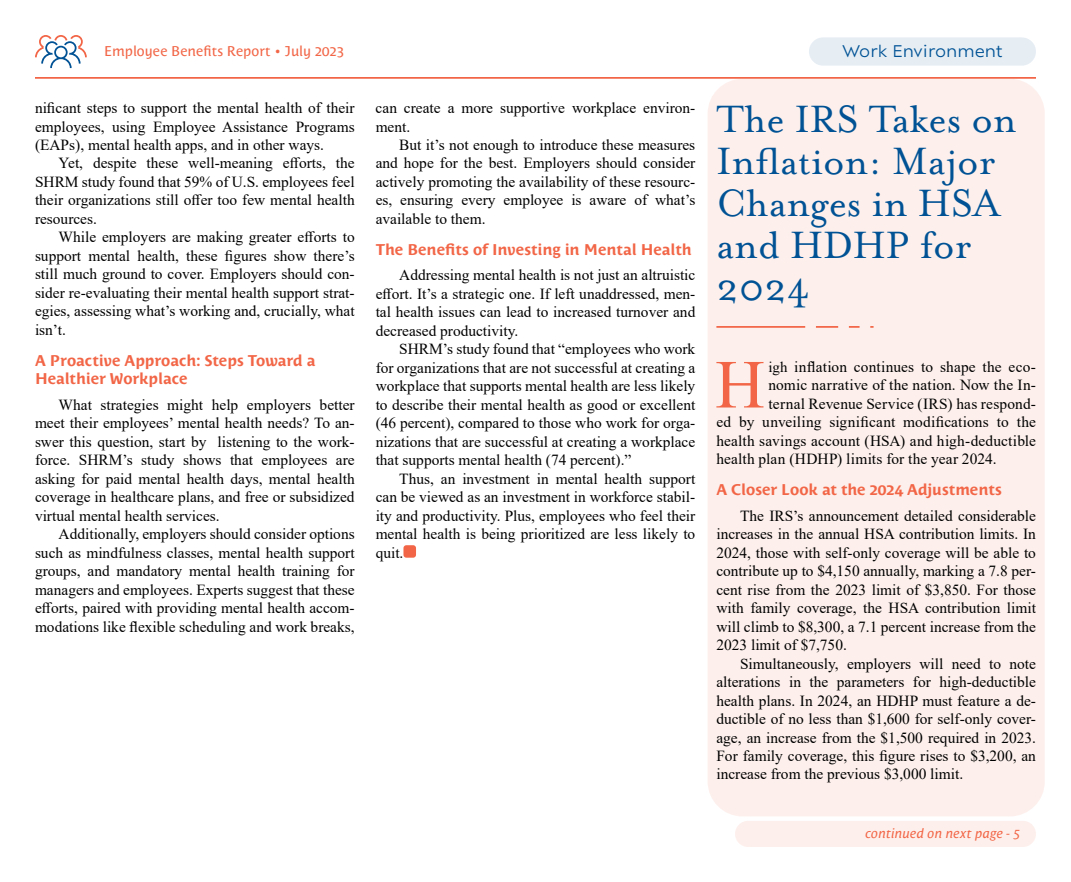
<style>
.page{position:relative;width:1071px;height:882px;background:#fff}
.page>*{position:absolute;margin:0;border:0;box-sizing:border-box;transform-origin:0 0}
.t1{font:68.77px "Times New Roman";color:#f26647}
.t2{font:43.75px/42px "Mrs Eaves OT";color:#005295}
.t3{font:15.75px "Ofelia Text";color:#005295}
.t4{font:15.4px/18.6px "Times New Roman";color:#000;text-align:justify}
.t5{font:700 15.4px/18.6px "Costa Std";color:#f26647}
.t6{font:14px "Costa Std";letter-spacing:.005em;color:#f26647}
.t7{font:italic 13.12px "Costa Std";letter-spacing:.01em;color:#f26647}
.s1{font-size:14.88px}
</style>
<div class="page">
<div style="left:708px;top:79px;width:337px;height:737px;background:#fdf0ec;border-radius:35px"></div>
<hr style="left:716px;top:326px;width:89px;height:2px;background:#f26647">
<hr style="left:816px;top:326px;width:22px;height:2px;background:#f26647">
<svg style="left:849px;top:326px;width:11px;height:2px"></svg>
<div style="left:809px;top:37px;width:227px;height:29px;background:#e6eef4;border-radius:14px"></div>
<svg style="left:35px;top:35px;width:52px;height:33px"></svg>
<hr style="left:35px;top:77px;width:1001px;height:2px;background:#f26647">
<div style="left:403px;top:545px;width:13px;height:13px;background:#f26647;border-radius:3px"></div>
<div style="left:735px;top:821px;width:301px;height:26px;background:#fdf0ec;border-radius:13px"></div>
<p class="t6" style="left:104px;top:43px;width:241px">Employee Benefits Report • July 2023</p>
<p class="t3" style="left:842px;top:40px;width:162px">Work Environment</p>
<p class="t4" style="left:35px;top:98px;width:321px">nificant steps to support the mental health of their employees, using Employee Assistance Programs (EAPs), mental health apps, and in other ways.</p>
<p class="t4" style="left:35px;top:154px;width:321px;text-indent:24px">Yet, despite these well-meaning efforts, the SHRM study found that 59% of U.S. employees feel their organizations still offer too few mental health resources.</p>
<p class="t4" style="left:35px;top:227px;width:321px;text-indent:24px">While employers are making greater efforts to support mental health, these figures show there’s still much ground to cover. Employers should con&shy;sider re-evaluating their mental health support strat&shy;egies, assessing what’s working and, crucially, what isn’t.</p>
<p class="t5" style="left:35px;top:351px;width:282px">A Proactive Approach: Steps Toward a<br>Healthier Workplace</p>
<p class="t4" style="left:35px;top:395px;width:321px;text-indent:24px">What strategies might help employers better meet their employees’ mental health needs? To an&shy;swer this question, start by listening to the work&shy;force. SHRM’s study shows that employees are asking for paid mental health days, mental health coverage in healthcare plans, and free or subsidized virtual mental health services.</p>
<p class="t4" style="left:35px;top:524px;width:321px;text-indent:24px">Additionally, employers should consider options such as mindfulness classes, mental health support groups, and mandatory mental health training for managers and employees. Experts suggest that these efforts, paired with providing mental health accom&shy;modations like flexible scheduling and work breaks,</p>
<p class="t4" style="left:376px;top:98px;width:321px">can create a more supportive workplace environ&shy;ment.</p>
<p class="t4" style="left:376px;top:135px;width:321px;text-indent:24px">But it’s not enough to introduce these measures and hope for the best. Employers should consider actively promoting the availability of these resourc&shy;es, ensuring every employee is aware of what’s available to them.</p>
<p class="t5" style="left:376px;top:240px;width:317px">The Benefits of Investing in Mental Health</p>
<p class="t4" style="left:376px;top:266px;width:321px;text-indent:24px">Addressing mental health is not just an altruistic effort. It’s a strategic one. If left unaddressed, men&shy;tal health issues can lead to increased turnover and decreased productivity.</p>
<p class="t4" style="left:376px;top:339px;width:321px;text-indent:24px">SHRM’s study found that “employees who work for organizations that are not successful at creating a workplace that supports mental health are less likely to describe their mental health as good or excellent (46 percent), compared to those who work for orga&shy;nizations that are successful at creating a workplace that supports mental health (74 percent).”</p>
<p class="t4" style="left:376px;top:469px;width:321px;text-indent:24px">Thus, an investment in mental health support can be viewed as an investment in workforce stabil&shy;ity and productivity. Plus, employees who feel their mental health is being prioritized are less likely to quit.</p>
<h2 class="t2" style="left:716px;top:98px;width:302px">The IRS Takes on<br>Inflation: Major<br>Changes in HSA and HDHP for<br>2024</h2>
<h1 class="t1" style="left:715px;top:336px;width:51px">H</h1>
<p class="t4" style="left:768px;top:357px;width:269px"><span class="s1">igh</span> inflation continues to shape the eco-</p>
<p class="t4" style="left:768px;top:375px;width:269px">nomic narrative of the nation. Now the In-</p>
<p class="t4" style="left:768px;top:394px;width:269px">ternal Revenue Service (IRS) has respond-</p>
<p class="t4" style="left:716px;top:412px;width:321px">ed by unveiling significant modifications to the</p>
<p class="t4" style="left:716px;top:431px;width:321px">health savings account (HSA) and high-deductible</p>
<p class="t4" style="left:716px;top:449px;width:282px">health plan (HDHP) limits for the year 2024.</p>
<p class="t5" style="left:716px;top:481px;width:287px">A Closer Look at the 2024 Adjustments</p>
<p class="t4" style="left:716px;top:506px;width:321px;text-indent:24px">The IRS’s announcement detailed considerable increases in the annual HSA contribution limits. In 2024, those with self-only coverage will be able to contribute up to $4,150 annually, marking a 7.8 per&shy;cent rise from the 2023 limit of $3,850. For those with family coverage, the HSA contribution limit will climb to $8,300, a 7.1 percent increase from the 2023 limit of $7,750.</p>
<p class="t4" style="left:716px;top:654px;width:321px;text-indent:24px">Simultaneously, employers will need to note alterations in the parameters for high-deductible health plans. In 2024, an HDHP must feature a de&shy;ductible of no less than $1,600 for self-only cover&shy;age, an increase from the $1,500 required in 2023.<br>For family coverage, this figure rises to $3,200, an increase from the previous $3,000 limit.</p>
<p class="t7" style="left:865px;top:826px;width:156px">continued on next page - 5</p>
</div>
